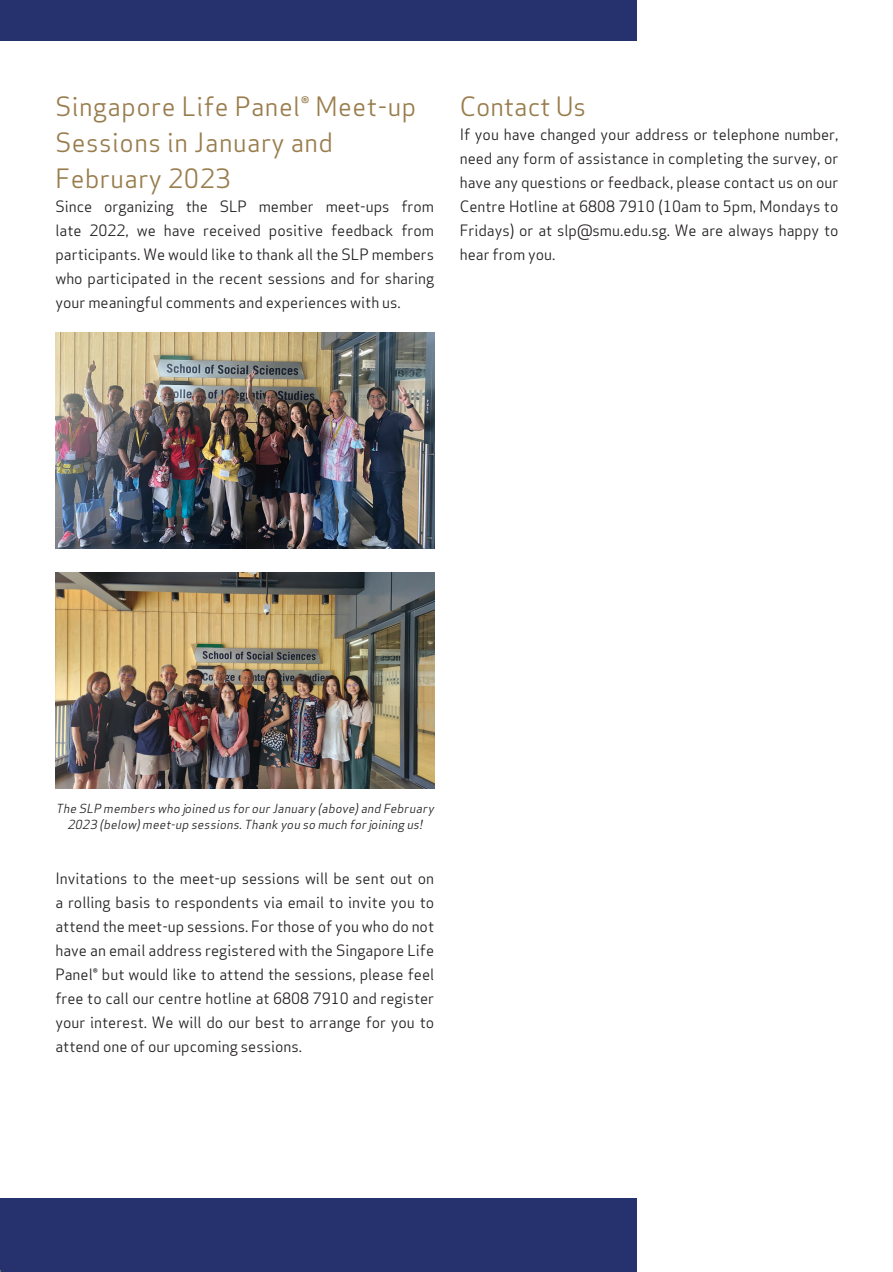
<style>
.page{position:relative;width:893px;height:1272px;background:#fff}
.page>*{position:absolute;margin:0;border:0;box-sizing:border-box;transform-origin:0 0}
.t1{font:25.5px/36px "Apex Sans";letter-spacing:.02em;color:#987c4c}
.t2{font:25.5px "Apex Sans";color:#987c4c}
.t3{font:15px/24px "Apex Sans";color:#231f20;text-align:justify}
.t4{font:italic 12px/16.5px "Apex Sans";color:#231f20;text-align:center}
</style>
<div class="page">
<div style="left:0;top:0;width:636px;height:41px;background:#25326e"></div>
<div style="left:0;top:1198px;width:636px;height:74px;background:#25326e"></div>
<img style="left:55px;top:332px;width:379px;height:216px">
<img style="left:55px;top:573px;width:379px;height:216px">
<h1 class="t1" style="left:55px;top:86px;width:362px">Singapore Life Panel® Meet-up<br>Sessions in January and<br>February 2023</h1>
<p class="t3" style="left:55px;top:193px;width:380px">Since organizing the SLP member meet-ups from late 2022, we have received positive feedback from participants. We would like to thank all the SLP members who participated in the recent sessions and for sharing your meaningful comments and experiences with us.</p>
<h1 class="t2" style="left:459px;top:85px;width:128px">Contact Us</h1>
<p class="t3" style="left:459px;top:121px;width:380px">If you have changed your address or telephone number, need any form of assistance in completing the survey, or have any questions or feedback, please contact us on our Centre Hotline at 6808 7910 (10am to 5pm, Mondays to Fridays) or at slp@smu.edu.sg. We are always happy to hear from you.</p>
<p class="t4" style="left:56px;top:799px;width:382px">The SLP members who joined us forourJanuary (above)and February<br>2023 (below)meet-up sessions.Thank you so much forjoining us!</p>
<p class="t3" style="left:55px;top:865px;width:380px">Invitations to the meet-up sessions will be sent out on a rolling basis to respondents via email to invite you to attend the meet-up sessions. For those of you who do not have an email address registered with the Singapore Life Panel® but would like to attend the sessions, please feel free to call our centre hotline at 6808 7910 and register your interest. We will do our best to arrange for you to attend one of our upcoming sessions.</p>
</div>
